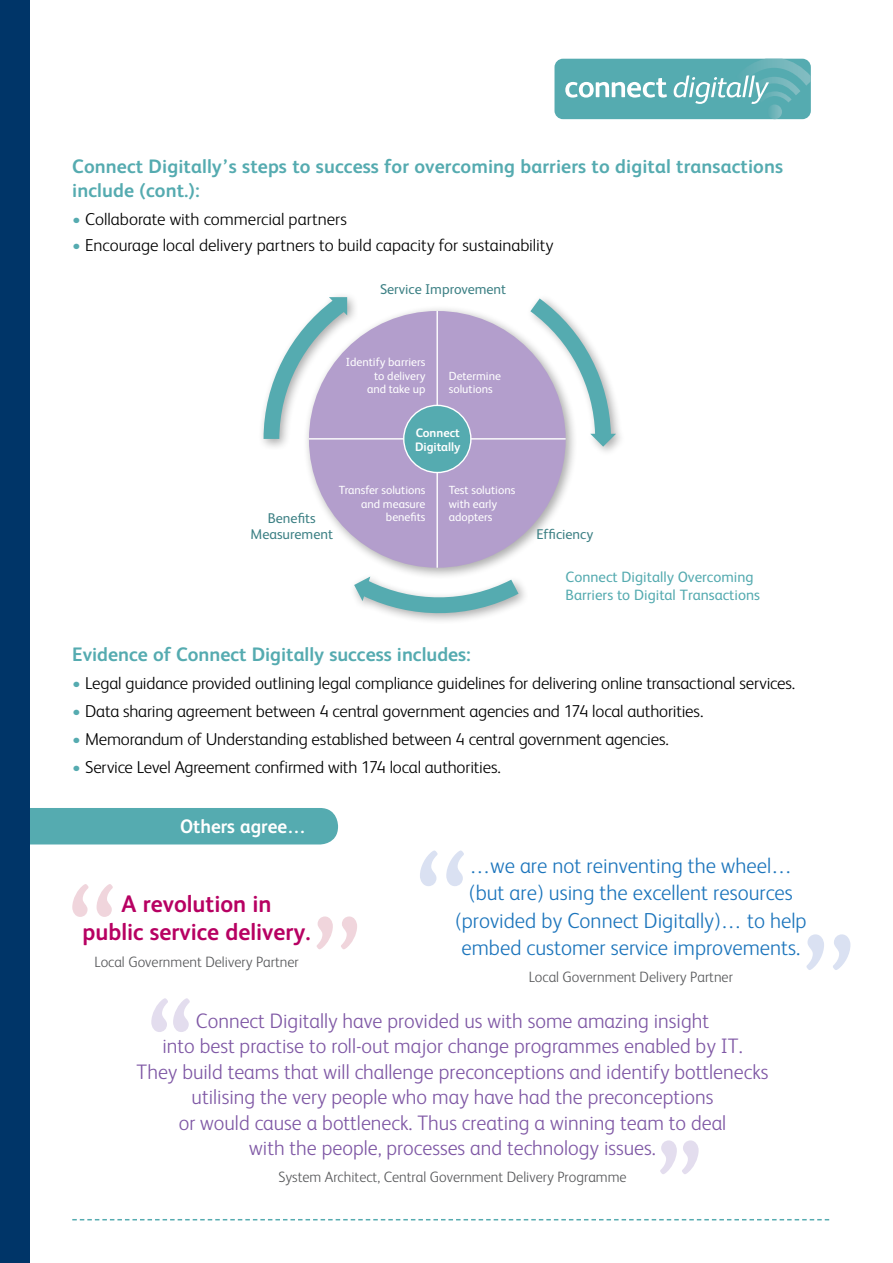
<style>
.page{position:relative;width:893px;height:1263px;background:#fff}
.page>*{position:absolute;margin:0;border:0;box-sizing:border-box;transform-origin:0 0}
.t1{font:700 24px/28.5px "FS Albert";color:#b70062;text-align:center}
.t2{font:300 21.75px/27.3px "FS Albert";color:#1c75bc;text-align:center}
.t3{font:300 21px/25.5px "FS Albert";color:#7f58a5;text-align:center}
.t4{font:700 19.5px/24px "FS Albert";letter-spacing:.005em;color:#55abb0}
.t5{font:700 19.5px "FS Albert";color:#fff}
.t6{font:300 17.25px "FS Albert";letter-spacing:-.01em;color:#000}
.t7{font:300 15px "FS Albert";color:#58595b}
.t8{font:15px/18px "FS Albert";color:#55abb0}
.t9{font:14.25px/15.3px "FS Albert";color:#3c8084;text-align:center}
.t10{font:700 12.3px/14.2px "FS Albert";color:#fff}
.t11{font:11.85px/13.4px "FS Albert";color:#fff}
.s1{color:#55abb0}
</style>
<div class="page">
<div style="left:30px;top:808px;width:308px;height:36px;background:#55abb0"></div>
<div style="left:0;top:0;width:30px;height:1263px;background:#003568"></div>
<div style="left:554px;top:59px;width:257px;height:60px;background:#55abb0;border-radius:8px"></div>
<svg style="left:767px;top:105px;width:15px;height:14px"></svg>
<svg style="left:565px;top:78px;width:102px;height:20px"></svg>
<svg style="left:674px;top:59px;width:137px;height:45px"></svg>
<svg style="left:72px;top:1219px;width:757px;height:1px"></svg>
<svg style="left:446px;top:850px;width:18px;height:36px"></svg>
<svg style="left:420px;top:850px;width:17px;height:36px"></svg>
<svg style="left:806px;top:934px;width:18px;height:36px"></svg>
<svg style="left:833px;top:934px;width:17px;height:36px"></svg>
<svg style="left:151px;top:998px;width:39px;height:34px"></svg>
<svg style="left:660px;top:1140px;width:39px;height:34px"></svg>
<svg style="left:97px;top:884px;width:16px;height:33px"></svg>
<svg style="left:72px;top:884px;width:16px;height:33px"></svg>
<svg style="left:317px;top:916px;width:16px;height:33px"></svg>
<svg style="left:341px;top:916px;width:16px;height:33px"></svg>
<div style="left:302px;top:304px;width:275px;height:275px;background:#000;opacity:.33"></div>
<div style="left:309px;top:311px;width:257px;height:257px;background:#b39ecc;border-radius:50%"></div>
<hr style="left:309px;top:438px;width:257px;height:2px;background:#fff">
<hr style="left:436px;top:311px;width:2px;height:257px;background:#fff">
<div style="left:404px;top:405px;width:67px;height:67px;background:#55abb0;border-radius:50%"></div>
<div style="left:403px;top:405px;width:69px;height:68px;border:1px solid #fff;border-radius:50%"></div>
<div style="left:257px;top:290px;width:102px;height:160px;background:#000;opacity:.33"></div>
<svg style="left:264px;top:297px;width:83px;height:142px"></svg>
<div style="left:348px;top:570px;width:180px;height:54px;background:#000;opacity:.33"></div>
<svg style="left:354px;top:576px;width:164px;height:44px"></svg>
<div style="left:524px;top:292px;width:101px;height:165px;background:#000;opacity:.33"></div>
<svg style="left:530px;top:298px;width:86px;height:149px"></svg>
<p class="t4" style="left:72px;top:154px;width:712px">Connect Digitally’s steps to success for overcoming barriers to digital transactions include (cont.):</p>
<p class="t6" style="left:72px;top:208px;width:276px"><span class="s1">•</span> Collaborate with commercial partners</p>
<p class="t6" style="left:72px;top:234px;width:483px"><span class="s1">•</span> Encourage local delivery partners to build capacity for sustainability</p>
<p class="t9" style="left:380px;top:280px;width:128px">Service Improvement</p>
<p class="t11" style="left:346px;top:355px;width:81px;text-align:right">Identify barriers to delivery<br>and take up</p>
<p class="t10" style="left:415px;top:425px;width:47px">Connect<br>Digitally</p>
<p class="t11" style="left:449px;top:368px;width:54px">Determine solutions</p>
<p class="t11" style="left:339px;top:483px;width:88px;text-align:right">Transfer solutions and measure benefits</p>
<p class="t11" style="left:449px;top:483px;width:68px">Test solutions with early adopters</p>
<p class="t9" style="left:250px;top:510px;width:84px">Benefits<br>Measurement</p>
<p class="t9" style="left:536px;top:525px;width:58px">Efficiency</p>
<p class="t8" style="left:566px;top:567px;width:196px">Connect Digitally Overcoming<br>Barriers to Digital Transactions</p>
<p class="t4" style="left:72px;top:641px;width:400px">Evidence of Connect Digitally success includes:</p>
<p class="t6" style="left:72px;top:672px;width:724px"><span class="s1">•</span> Legal guidance provided outlining legal compliance guidelines for delivering online transactional services.</p>
<p class="t6" style="left:72px;top:700px;width:633px"><span class="s1">•</span> Data sharing agreement between 4 central government agencies and 174 local authorities.</p>
<p class="t6" style="left:72px;top:728px;width:598px"><span class="s1">•</span> Memorandum of Understanding established between 4 central government agencies.</p>
<p class="t6" style="left:72px;top:756px;width:430px"><span class="s1">•</span> Service Level Agreement confirmed with 174 local authorities.</p>
<p class="t5" style="left:180px;top:813px;width:128px">Others agree…</p>
<p class="t2" style="left:455px;top:851px;width:353px">…we are not reinventing the wheel… (but are) using the excellent resources (provided by Connect Digitally)… to help embed customer service improvements.</p>
<p class="t7" style="left:529px;top:966px;width:206px">Local Government Delivery Partner</p>
<p class="t3" style="left:137px;top:1007px;width:633px">Connect Digitally have provided us with some amazing insight<br>into best practise to roll-out major change programmes enabled by IT.<br>They build teams that will challenge preconceptions and identify bottlenecks utilising the very people who may have had the preconceptions<br>or would cause a bottleneck. Thus creating a winning team to deal<br>with the people, processes and technology issues.</p>
<p class="t7" style="left:278px;top:1167px;width:350px">System Architect, Central Government Delivery Programme</p>
<h1 class="t1" style="left:83px;top:888px;width:229px">A revolution in<br>public service delivery.</h1>
<p class="t7" style="left:94px;top:952px;width:206px">Local Government Delivery Partner</p>
</div>
